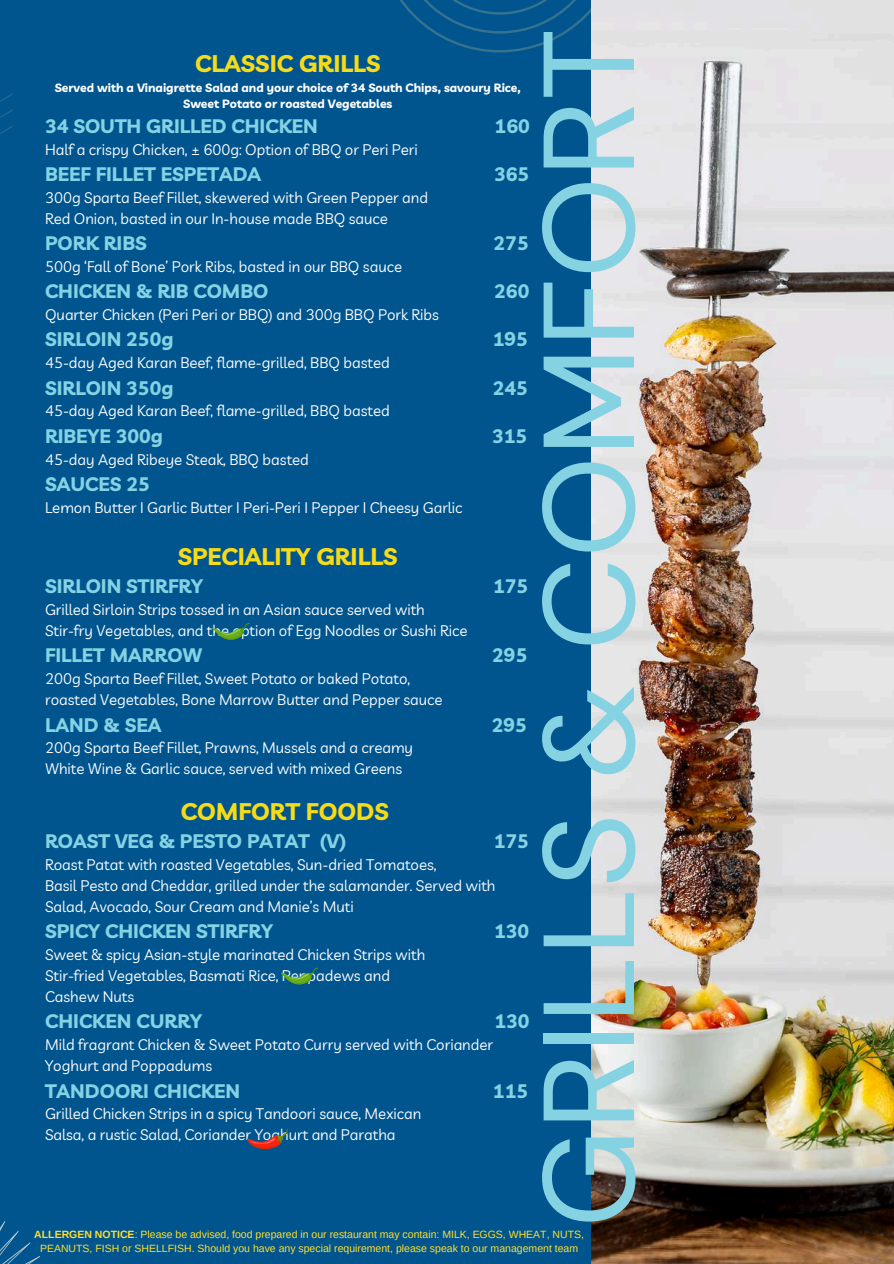
<style>
.page{position:relative;width:894px;height:1264px;background:#fff}
.page>*{position:absolute;margin:0;border:0;box-sizing:border-box;transform-origin:0 0}
.t1{font:129px "DM Sans";color:#84d2e2}
.t2{font:700 24px "Livvic";color:#f7db17}
.t3{font:700 19.5px "Livvic";color:#84d2e2}
.t4{font:15px/21px "Livvic";color:#fff}
.t5{font:700 12px/16.6px "Livvic";color:#fff;text-align:center}
.t6{font:10.5px/14px "Arimo";color:#ffdf2b;text-align:center}
.s1{font-weight:700}
</style>
<div class="page">
<div style="left:0;top:0;width:893px;height:1263px;background:#00558f"></div>
<svg style="left:400px;top:0;width:191px;height:52px"></svg>
<svg style="left:0;top:1221px;width:41px;height:42px"></svg>
<svg style="left:0;top:93px;width:13px;height:41px"></svg>
<img style="left:591px;top:0;width:302px;height:1263px">
<svg style="left:247px;top:1128px;width:41px;height:20px"></svg>
<svg style="left:281px;top:967px;width:37px;height:18px"></svg>
<svg style="left:212px;top:623px;width:38px;height:17px"></svg>
<h2 class="t2" style="left:195px;top:47px;width:187px">CLASSIC GRILLS</h2>
<p class="t5" style="left:55px;top:79px;width:467px">Served with a Vinaigrette Salad and your choice of 34 South Chips, savoury Rice,<br>Sweet Potato or roasted Vegetables</p>
<h3 class="t3" style="left:45px;top:113px;width:274px">34 SOUTH GRILLED CHICKEN</h3>
<h3 class="t3" style="left:494px;top:113px;width:37px">160</h3>
<p class="t4" style="left:45px;top:138px;width:374px">Half a crispy Chicken, ± 600g: Option of BBQ or Peri Peri</p>
<h3 class="t3" style="left:45px;top:161px;width:217px">BEEF FILLET ESPETADA</h3>
<h3 class="t3" style="left:494px;top:161px;width:37px">365</h3>
<p class="t4" style="left:45px;top:187px;width:384px">300g Sparta Beef Fillet, skewered with Green Pepper and<br>Red Onion, basted in our In-house made BBQ sauce</p>
<h3 class="t3" style="left:45px;top:230px;width:103px">PORK RIBS</h3>
<h3 class="t3" style="left:493px;top:230px;width:37px">275</h3>
<p class="t4" style="left:45px;top:256px;width:358px">500g ‘Fall of Bone’ Pork Ribs, basted in our BBQ sauce</p>
<h3 class="t3" style="left:45px;top:279px;width:224px">CHICKEN &amp; RIB COMBO</h3>
<h3 class="t3" style="left:494px;top:279px;width:37px">260</h3>
<p class="t4" style="left:45px;top:304px;width:395px">Quarter Chicken (Peri Peri or BBQ) and 300g BBQ Pork Ribs</p>
<h3 class="t3" style="left:45px;top:327px;width:130px">SIRLOIN 250g</h3>
<h3 class="t3" style="left:493px;top:327px;width:37px">195</h3>
<p class="t4" style="left:45px;top:352px;width:346px">45-day Aged Karan Beef, flame-grilled, BBQ basted</p>
<h3 class="t3" style="left:45px;top:375px;width:130px">SIRLOIN 350g</h3>
<h3 class="t3" style="left:493px;top:375px;width:37px">245</h3>
<p class="t4" style="left:45px;top:400px;width:346px">45-day Aged Karan Beef, flame-grilled, BBQ basted</p>
<h3 class="t3" style="left:45px;top:423px;width:119px">RIBEYE 300g</h3>
<h3 class="t3" style="left:492px;top:423px;width:37px">315</h3>
<p class="t4" style="left:45px;top:448px;width:265px">45-day Aged Ribeye Steak, BBQ basted</p>
<h3 class="t3" style="left:45px;top:471px;width:106px">SAUCES 25</h3>
<p class="t4" style="left:45px;top:496px;width:419px">Lemon Butter I Garlic Butter I Peri-Peri I Pepper I Cheesy Garlic</p>
<h2 class="t2" style="left:178px;top:541px;width:221px">SPECIALITY GRILLS</h2>
<h3 class="t3" style="left:45px;top:573px;width:159px">SIRLOIN STIRFRY</h3>
<h3 class="t3" style="left:493px;top:573px;width:37px">175</h3>
<p class="t4" style="left:45px;top:599px;width:423px">Grilled Sirloin Strips tossed in an Asian sauce served with<br>Stir-fry Vegetables, and the option of Egg Noodles or Sushi Rice</p>
<h3 class="t3" style="left:45px;top:643px;width:159px">FILLET MARROW</h3>
<h3 class="t3" style="left:492px;top:643px;width:37px">295</h3>
<p class="t4" style="left:45px;top:668px;width:399px">200g Sparta Beef Fillet, Sweet Potato or baked Potato, roasted Vegetables, Bone Marrow Butter and Pepper sauce</p>
<h3 class="t3" style="left:45px;top:712px;width:118px">LAND &amp; SEA</h3>
<h3 class="t3" style="left:491px;top:712px;width:37px">295</h3>
<p class="t4" style="left:45px;top:737px;width:369px">200g Sparta Beef Fillet, Prawns, Mussels and a creamy<br>White Wine &amp; Garlic sauce, served with mixed Greens</p>
<h2 class="t2" style="left:181px;top:795px;width:209px">COMFORT FOODS</h2>
<h3 class="t3" style="left:45px;top:828px;width:302px">ROAST VEG &amp; PESTO PATAT (V)</h3>
<h3 class="t3" style="left:493px;top:828px;width:37px">175</h3>
<p class="t4" style="left:45px;top:853px;width:452px">Roast Patat with roasted Vegetables, Sun-dried Tomatoes,<br>Basil Pesto and Cheddar, grilled under the salamander. Served with<br>Salad, Avocado, Sour Cream and Manie’s Muti</p>
<h3 class="t3" style="left:45px;top:918px;width:229px">SPICY CHICKEN STIRFRY</h3>
<h3 class="t3" style="left:494px;top:918px;width:37px">130</h3>
<p class="t4" style="left:45px;top:943px;width:381px">Sweet &amp; spicy Asian-style marinated Chicken Strips with<br>Stir-fried Vegetables, Basmati Rice, Peppadews and<br>Cashew Nuts</p>
<h3 class="t3" style="left:45px;top:1008px;width:158px">CHICKEN CURRY</h3>
<h3 class="t3" style="left:494px;top:1008px;width:37px">130</h3>
<p class="t4" style="left:45px;top:1034px;width:449px">Mild fragrant Chicken &amp; Sweet Potato Curry served with Coriander<br>Yoghurt and Poppadums</p>
<h3 class="t3" style="left:45px;top:1077px;width:197px">TANDOORI CHICKEN</h3>
<h3 class="t3" style="left:493px;top:1077px;width:37px">115</h3>
<p class="t4" style="left:45px;top:1103px;width:377px">Grilled Chicken Strips in a spicy Tandoori sauce, Mexican<br>Salsa, a rustic Salad, Coriander Yoghurt and Paratha</p>
<h1 class="t1" style="left:505px;top:1227px;width:1200px;rotate:-90deg">GRILLS &amp; COMFORT</h1>
<p class="t6" style="left:34px;top:1227px;width:551px"><span class="s1">ALLERGEN NOTICE</span>: Please be advised, food prepared in our restaurant may contain: MILK, EGGS, WHEAT, NUTS,<br>PEANUTS, FISH or SHELLFISH. Should you have any special requirement, please speak to our management team</p>
</div>
